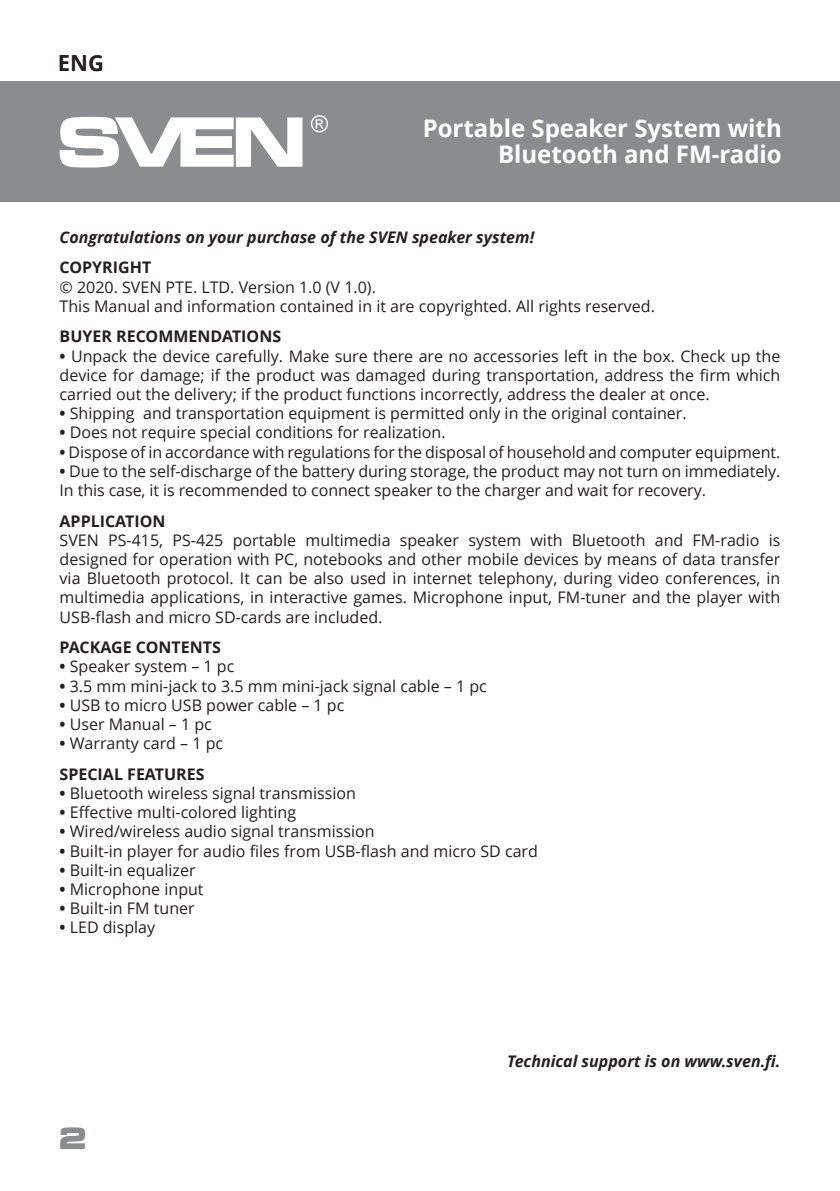
<style>
.page{position:relative;width:840px;height:1191px;background:#fff}
.page>*{position:absolute;margin:0;border:0;box-sizing:border-box;transform-origin:0 0}
.t1{font:700 30px "Micra";color:#8a8c8f}
.t2{font:700 24.2px/26px "Open Sans";color:#fff;text-align:right}
.t3{font:700 22.2px "Open Sans";color:#231f20}
.t4{font:16px/19.2px "Open Sans";color:#231f20}
.t5{font:700 16px/30.6px "Open Sans";color:#231f20}
.t6{font:italic 700 16px "Open Sans";color:#231f20}
.s1{font-weight:700}
.s2{font-weight:400}
</style>
<div class="page">
<div style="left:0;top:81px;width:839px;height:121px;background:#8a8c8f"></div>
<svg style="left:60px;top:117px;width:242px;height:50px"></svg>
<svg style="left:311px;top:115px;width:17px;height:17px"></svg>
<h3 class="t3" style="left:58px;top:47px;width:48px">ENG</h3>
<h2 class="t2" style="left:422px;top:115px;width:360px">Portable Speaker System with<br>Bluetooth and FM-radio</h2>
<p class="t6" style="left:60px;top:226px;width:476px">Congratulations on your purchase of the SVEN speaker system!</p>
<p class="t5" style="left:60px;top:252px;width:93px">COPYRIGHT</p>
<p class="t4" style="left:60px;top:277px;width:596px">© 2020. SVEN PTE. LTD. Version 1.0 (V 1.0).<br>This Manual and information contained in it are copyrighted. All rights reserved.</p>
<p class="t5" style="left:60px;top:321px;width:223px">BUYER RECOMMENDATIONS</p>
<p class="t4" style="left:60px;top:346px;width:721px;text-align:justify"><span class="s1">•</span> Unpack the device carefully. Make sure there are no accessories left in the box. Check up the device for damage; if the product was damaged during transportation, address the firm which carried out the delivery; if the product functions incorrectly, address the dealer at once.</p>
<p class="t4" style="left:60px;top:403px;width:628px"><span class="s1">•</span> Shipping and transportation equipment is permitted only in the original container.</p>
<p class="t4" style="left:60px;top:422px;width:387px"><span class="s1">•</span> Does not require special conditions for realization.</p>
<p class="t4" style="left:60px;top:442px;width:722px"><span class="s1">•</span> Dispose of in accordance with regulations for the disposal of household and computer equipment.</p>
<p class="t4" style="left:60px;top:461px;width:722px"><span class="s1">•</span> Due to the self-discharge of the battery during storage, the product may not turn on immediately.<br>In this case, it is recommended to connect speaker to the charger and wait for recovery.</p>
<p class="t5" style="left:60px;top:505px;width:107px">APPLICATION</p>
<p class="t4" style="left:60px;top:530px;width:722px;text-align:justify">SVEN PS-415, PS-425 portable multimedia speaker system with Bluetooth and FM-radio is designed for operation with PC, notebooks and other mobile devices by means of data transfer via Bluetooth protocol. It can be also used in internet telephony, during video conferences, in multimedia applications, in interactive games. Microphone input, FM-tuner and the player with USB-flash and micro SD-cards are included.</p>
<p class="t5" style="left:60px;top:631px;width:163px">PACKAGE CONTENTS</p>
<p class="t4" style="left:60px;top:656px;width:176px"><span class="s1">•</span> Speaker system – 1 pc</p>
<p class="t4" style="left:60px;top:676px;width:428px"><span class="s1">•</span> 3.5 mm mini-jack to 3.5 mm mini-jack signal cable – 1 pc</p>
<p class="t4" style="left:60px;top:695px;width:286px"><span class="s1">•</span> USB to micro USB power cable – 1 pc</p>
<p class="t4" style="left:60px;top:714px;width:154px"><span class="s1">•</span> User Manual – 1 pc</p>
<p class="t5" style="left:60px;top:727px;width:165px">• <span class="s2">Warranty card – 1 pc<br></span>SPECIAL FEATURES</p>
<p class="t4" style="left:60px;top:783px;width:298px"><span class="s1">•</span> Bluetooth wireless signal transmission</p>
<p class="t4" style="left:60px;top:802px;width:238px"><span class="s1">•</span> Effective multi-colored lighting</p>
<p class="t4" style="left:60px;top:821px;width:316px"><span class="s1">•</span> Wired/wireless audio signal transmission</p>
<p class="t4" style="left:60px;top:840px;width:479px"><span class="s1">•</span> Built-in player for audio files from USB-flash and micro SD card</p>
<p class="t4" style="left:60px;top:860px;width:137px"><span class="s1">•</span> Built-in equalizer</p>
<p class="t4" style="left:60px;top:879px;width:145px"><span class="s1">•</span> Microphone input</p>
<p class="t4" style="left:60px;top:898px;width:136px"><span class="s1">•</span> Built-in FM tuner</p>
<p class="t4" style="left:60px;top:917px;width:97px"><span class="s1">•</span> LED display</p>
<h1 class="t1" style="left:58px;top:1122px;width:32px">2</h1>
<p class="t6" style="left:507px;top:1049px;width:274px">Technical support is on www.sven.fi.</p>
</div>
